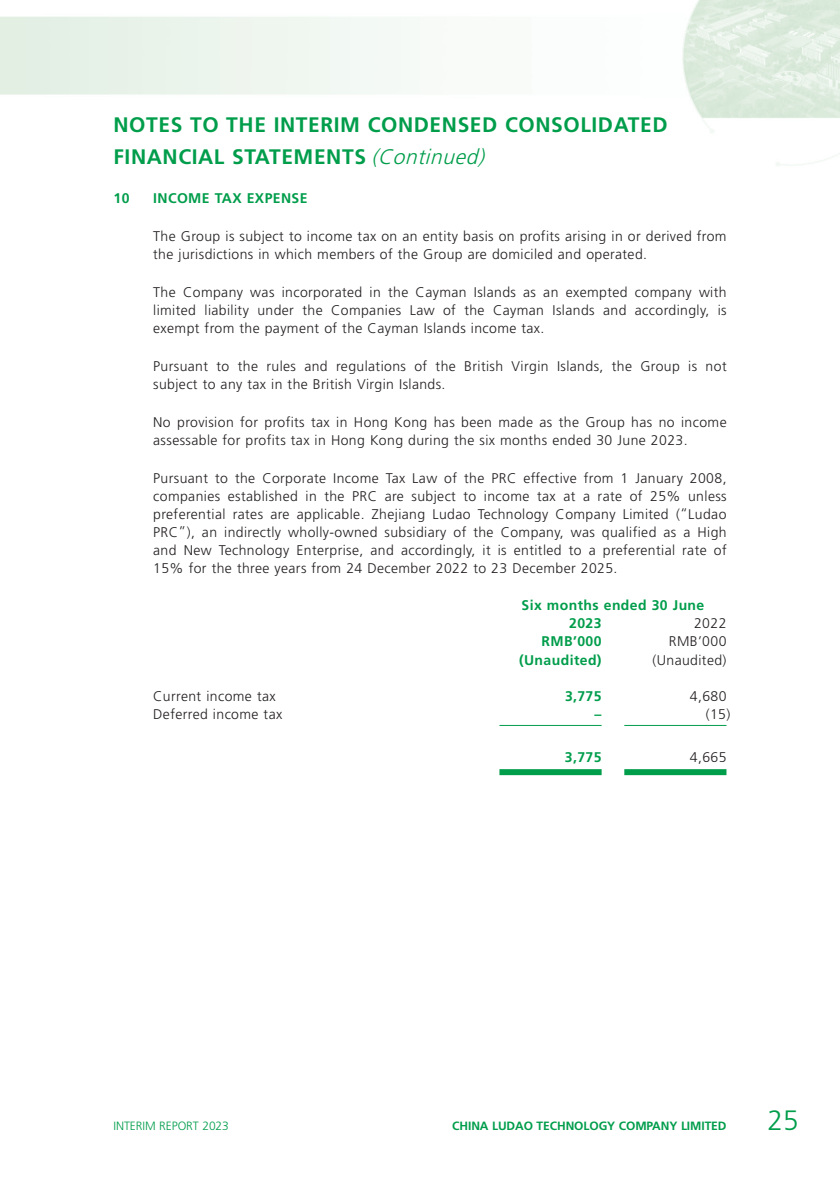
<style>
.page{position:relative;width:840px;height:1191px;background:#fff}
.page>*{position:absolute;margin:0;border:0;box-sizing:border-box;transform-origin:0 0}
.t1{font:300 28px "Frutiger LT Std";color:#009d4b}
.t2{font:700 21px/32px "Frutiger LT Std";letter-spacing:.03em;color:#009d4b}
.t3{font:300 14px/18px "Frutiger LT Std";letter-spacing:.03em;color:#231f20}
.t4{font:700 14px/18px "Frutiger LT Std";letter-spacing:.03em;color:#009d4b}
.t5{font:700 12px "Frutiger LT Std";letter-spacing:-.005em;color:#009d4b}
.t6{font:300 12px "Frutiger LT Std";letter-spacing:-.005em;color:#009d4b}
.s1{font-weight:300;font-style:italic}
</style>
<div class="page">
<img style="left:0;top:0;width:839px;height:776px">
<hr style="left:499px;top:725px;width:102px;height:1px;background:#009d4b">
<hr style="left:624px;top:725px;width:102px;height:1px;background:#009d4b">
<div style="left:499px;top:769px;width:102px;height:6px;background:#009d4b"></div>
<div style="left:624px;top:769px;width:102px;height:6px;background:#009d4b"></div>
<h2 class="t2" style="left:113px;top:109px;width:555px">NOTES TO THE INTERIM CONDENSED CONSOLIDATED<br>FINANCIAL STATEMENTS <span class="s1">(Continued)</span></h2>
<p class="t4" style="left:113px;top:189px;width:17px">10</p>
<p class="t4" style="left:153px;top:189px;width:156px">INCOME TAX EXPENSE</p>
<p class="t3" style="left:153px;top:227px;width:574px">The Group is subject to income tax on an entity basis on profits arising in or derived from the jurisdictions in which members of the Group are domiciled and operated.</p>
<p class="t3" style="left:153px;top:283px;width:574px;text-align:justify">The Company was incorporated in the Cayman Islands as an exempted company with limited liability under the Companies Law of the Cayman Islands and accordingly, is exempt from the payment of the Cayman Islands income tax.</p>
<p class="t3" style="left:153px;top:357px;width:574px">Pursuant to the rules and regulations of the British Virgin Islands, the Group is not subject to any tax in the British Virgin Islands.</p>
<p class="t3" style="left:153px;top:413px;width:574px">No provision for profits tax in Hong Kong has been made as the Group has no income assessable for profits tax in Hong Kong during the six months ended 30 June 2023.</p>
<p class="t3" style="left:153px;top:469px;width:574px;text-align:justify">Pursuant to the Corporate Income Tax Law of the PRC effective from 1 January 2008, companies established in the PRC are subject to income tax at a rate of 25% unless preferential rates are applicable. Zhejiang Ludao Technology Company Limited (“Ludao PRC”), an indirectly wholly-owned subsidiary of the Company, was qualified as a High and New Technology Enterprise, and accordingly, it is entitled to a preferential rate of 15% for the three years from 24 December 2022 to 23 December 2025.</p>
<p class="t4" style="left:569px;top:596px;width:136px;text-indent:-48px">Six months ended 30 June<br>2023</p>
<p class="t3" style="left:693px;top:615px;width:34px">2022</p>
<p class="t4" style="left:541px;top:632px;width:61px">RMB’000</p>
<p class="t3" style="left:668px;top:633px;width:59px">RMB’000</p>
<p class="t4" style="left:519px;top:650px;width:84px">(Unaudited)</p>
<p class="t3" style="left:652px;top:651px;width:75px">(Unaudited)</p>
<p class="t3" style="left:153px;top:687px;width:124px">Current income tax</p>
<p class="t4" style="left:564px;top:686px;width:38px">3,775</p>
<p class="t3" style="left:689px;top:687px;width:38px">4,680</p>
<p class="t3" style="left:153px;top:705px;width:130px">Deferred income tax</p>
<p class="t4" style="left:594px;top:704px;width:8px">–</p>
<p class="t3" style="left:705px;top:705px;width:26px">(15)</p>
<p class="t4" style="left:564px;top:748px;width:38px">3,775</p>
<p class="t3" style="left:689px;top:748px;width:38px">4,665</p>
<p class="t6" style="left:113px;top:1119px;width:117px">INTERIM REPORT 2023</p>
<p class="t5" style="left:452px;top:1118px;width:276px">CHINA LUDAO TECHNOLOGY COMPANY LIMITED</p>
<h1 class="t1" style="left:767px;top:1104px;width:33px">25</h1>
</div>
